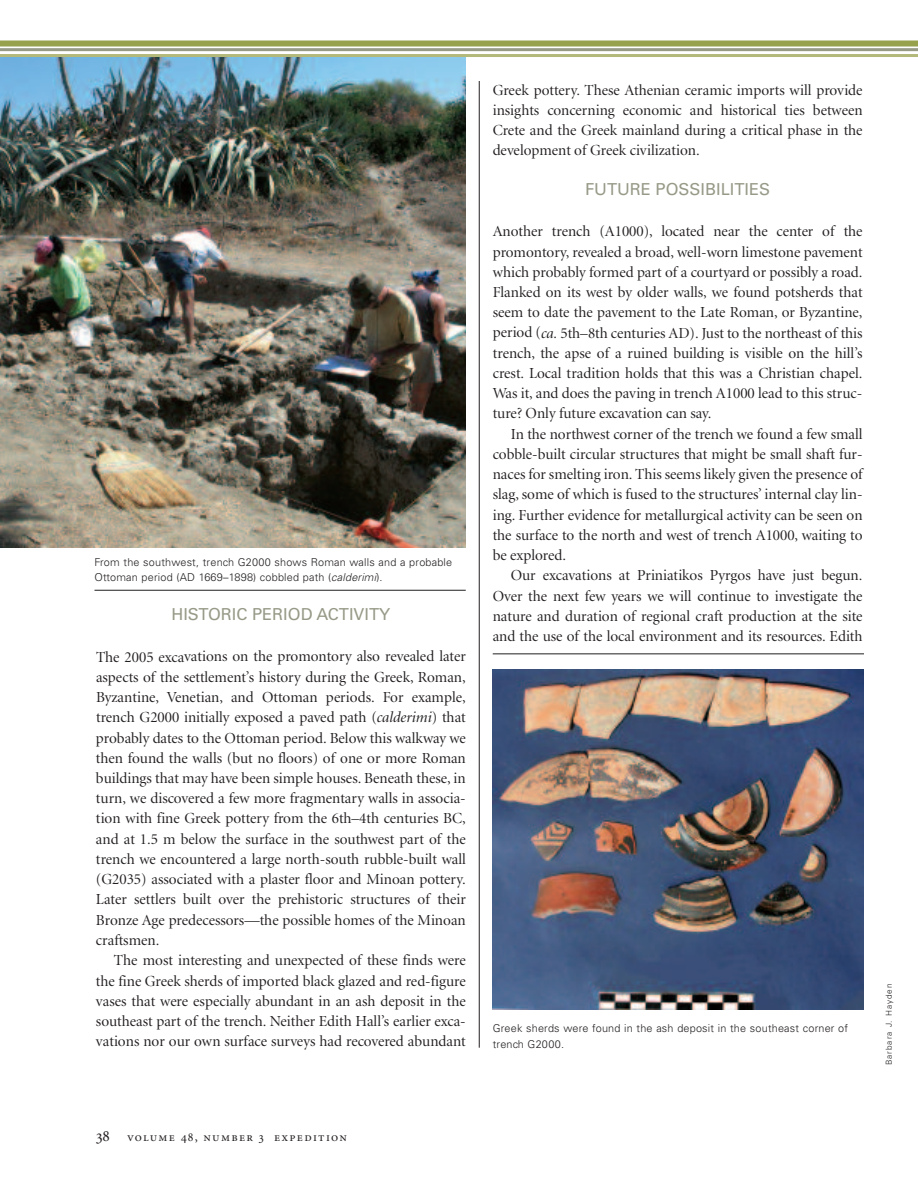
<style>
.page{position:relative;width:918px;height:1188px;background:#fff}
.page>*{position:absolute;margin:0;border:0;box-sizing:border-box;transform-origin:0 0}
.t1{font:16.5px "Univers";color:#979a87}
.t2{font:15.3px/20.2px "Minion Display";color:#231f20;text-align:justify}
.t3{font:12.75px "Minion Regular SC";letter-spacing:.1em;color:#231f20}
.t4{font:300 10.8px/15.5px "Univers";letter-spacing:.015em;color:#231f20}
.t5{font:300 8.25px "Univers";letter-spacing:.11em;color:#231f20}
.s1{font-style:italic}
.s2{font-size:16.5px}
</style>
<div class="page">
<hr style="left:479px;top:81px;width:1px;height:967px;background:#231f20">
<img style="left:0;top:57px;width:466px;height:491px">
<hr style="left:94px;top:590px;width:372px;height:1px;background:#231f20">
<img style="left:493px;top:669px;width:371px;height:341px">
<hr style="left:493px;top:654px;width:371px;height:1px;background:#231f20">
<hr style="left:0;top:48px;width:918px;height:3px;background:#979a87">
<hr style="left:0;top:54px;width:918px;height:3px;background:#b3b87b">
<div style="left:0;top:40px;width:918px;height:6px;background:#98a14c"></div>
<p class="t4" style="left:94px;top:555px;width:359px">From the southwest, trench G2000 shows Roman walls and a probable<br>Ottoman period (AD 1669–1898) cobbled path (<span class="s1">calderimi</span>).</p>
<p class="t1" style="left:171px;top:608px;width:220px">HISTORIC PERIOD ACTIVITY</p>
<p class="t2" style="left:96px;top:648px;width:371px">The 2005 excavations on the promontory also revealed later aspects of the settlement’s history during the Greek, Roman, Byzantine, Venetian, and Ottoman periods. For example, trench G2000 initially exposed a paved path (<span class="s1">calderimi</span>) that probably dates to the Ottoman period. Below this walkway we then found the walls (but no floors) of one or more Roman buildings that may have been simple houses. Beneath these, in turn, we discovered a few more fragmentary walls in associa&shy;tion with fine Greek pottery from the 6th–4th centuries BC, and at 1.5 m below the surface in the southwest part of the trench we encountered a large north-south rubble-built wall (G2035) associated with a plaster floor and Minoan pottery.<br>Later settlers built over the prehistoric structures of their Bronze Age predecessors—the possible homes of the Minoan craftsmen.</p>
<p class="t2" style="left:96px;top:951px;width:371px;text-indent:18px">The most interesting and unexpected of these finds were the fine Greek sherds of imported black glazed and red-figure vases that were especially abundant in an ash deposit in the southeast part of the trench. Neither Edith Hall’s earlier exca&shy;vations nor our own surface surveys had recovered abundant</p>
<p class="t2" style="left:493px;top:81px;width:371px">Greek pottery. These Athenian ceramic imports will provide insights concerning economic and historical ties between Crete and the Greek mainland during a critical phase in the development of Greek civilization.</p>
<p class="t1" style="left:585px;top:183px;width:187px">FUTURE POSSIBILITIES</p>
<p class="t2" style="left:493px;top:222px;width:371px">Another trench (A1000), located near the center of the promontory, revealed a broad, well-worn limestone pavement which probably formed part of a courtyard or possibly a road.<br>Flanked on its west by older walls, we found potsherds that seem to date the pavement to the Late Roman, or Byzantine, period (<span class="s1">ca.</span> 5th–8th centuries AD). Just to the northeast of this trench, the apse of a ruined building is visible on the hill’s crest. Local tradition holds that this was a Christian chapel.<br>Was it, and does the paving in trench A1000 lead to this struc&shy;ture? Only future excavation can say.</p>
<p class="t2" style="left:493px;top:425px;width:371px;text-indent:18px">In the northwest corner of the trench we found a few small cobble-built circular structures that might be small shaft fur&shy;naces for smelting iron. This seems likely given the presence of slag, some of which is fused to the structures’ internal clay lin&shy;ing. Further evidence for metallurgical activity can be seen on the surface to the north and west of trench A1000, waiting to be explored.</p>
<p class="t2" style="left:493px;top:567px;width:371px;text-indent:18px">Our excavations at Priniatikos Pyrgos have just begun.<br>Over the next few years we will continue to investigate the nature and duration of regional craft production at the site and the use of the local environment and its resources. Edith</p>
<p class="t4" style="left:493px;top:1022px;width:357px">Greek sherds were found in the ash deposit in the southeast corner of trench G2000.</p>
<p class="t5" style="left:886px;top:1065px;width:83px;rotate:-90deg">Barbara J. Hayden</p>
<p class="t3" style="left:96px;top:1132px;width:253px"><span class="s2">38</span> volume 48, number 3 expedition</p>
</div>
